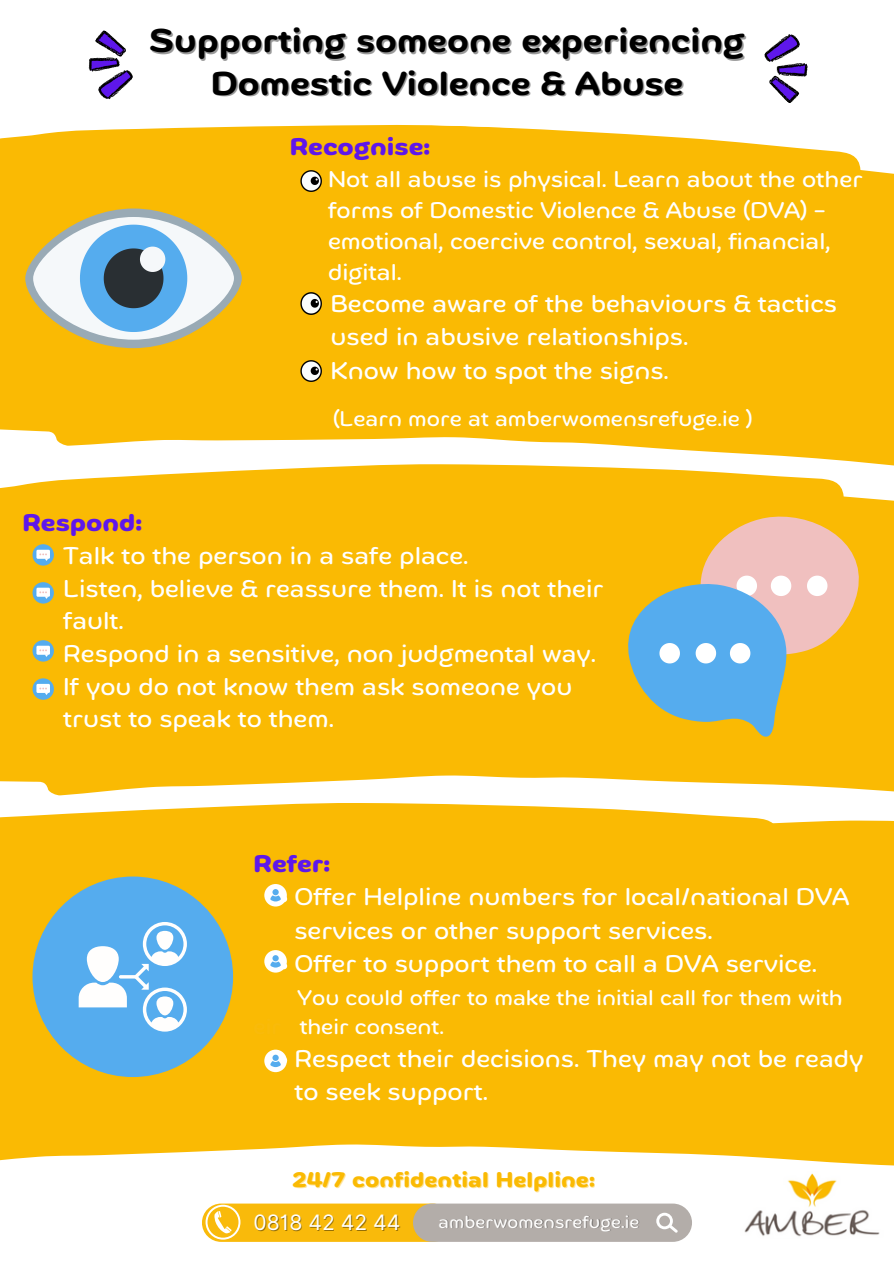
<style>
.page{position:relative;width:894px;height:1264px;background:#fff}
.page>*{position:absolute;margin:0;border:0;box-sizing:border-box;transform-origin:0 0}
.t1{font:600 33px/42.8px "Mommi";color:#000;text-align:center}
.t2{font:24px/32.7px "Mommi";color:#fff}
.t3{font:700 24px "Mommi";color:#5e17eb}
.t4{font:22.5px/31px "Mommi";color:#fff}
.t5{font:700 21.15px "Mommi";letter-spacing:.005em;color:#faba03}
.t6{font:21.15px "Inter";color:#fff}
.t7{font:21px/29.4px "Mommi";color:#fff}
.t8{font:17.25px "Mommi";color:#fffefd}
.s1{color:#f9ba0b}
</style>
<div class="page">
<svg style="left:0;top:803px;width:766px;height:17px;fill:#faba03"></svg>
<div style="left:0;top:820px;width:893px;height:346px;background:#faba03"></div>
<div style="left:0;top:473px;width:893px;height:323px;background:#faba03"></div>
<svg style="left:0;top:124px;width:893px;height:349px;background:#fac11e"></svg>
<svg style="left:764px;top:34px;width:44px;height:69px"></svg>
<svg style="left:88px;top:30px;width:45px;height:70px"></svg>
<div style="left:202px;top:1203px;width:250px;height:38px;background:#f9ba0b;border-radius:19px"></div>
<svg style="left:205px;top:1204px;width:35px;height:35px"></svg>
<div style="left:207px;top:1206px;width:31px;height:31px;background:#f9ba0b;border-radius:50%"></div>
<svg style="left:210px;top:1210px;width:22px;height:23px"></svg>
<div style="left:413px;top:1203px;width:278px;height:38px;background:#b3ada9;border-radius:19px"></div>
<svg style="left:656px;top:1212px;width:21px;height:20px"></svg>
<div style="left:614px;top:820px;width:279px;height:166px;background:#faba03"></div>
<img style="left:744px;top:1173px;width:136px;height:64px">
<svg style="left:25px;top:208px;width:216px;height:140px;background:#bbaf75"></svg>
<svg style="left:33px;top:217px;width:201px;height:123px;fill:#f5f8fa"></svg>
<svg style="left:80px;top:225px;width:107px;height:107px"></svg>
<svg style="left:619px;top:510px;width:248px;height:228px;background:#c6b97c"></svg>
<div style="left:32px;top:876px;width:201px;height:201px;background:#55acee;border-radius:50%"></div>
<svg style="left:79px;top:922px;width:108px;height:110px"></svg>
<img style="left:299px;top:170px;width:23px;height:21px">
<img style="left:299px;top:293px;width:23px;height:21px">
<img style="left:299px;top:360px;width:23px;height:22px">
<div style="left:32px;top:544px;width:22px;height:21px;background:#55acee;border-radius:50%"></div>
<div style="left:36px;top:549px;width:14px;height:10px;background:#fff"></div>
<svg style="left:39px;top:553px;width:10px;height:8px"></svg>
<div style="left:32px;top:582px;width:22px;height:21px;background:#55acee;border-radius:50%"></div>
<div style="left:36px;top:587px;width:14px;height:9px;background:#fff"></div>
<svg style="left:39px;top:587px;width:10px;height:11px"></svg>
<svg style="left:32px;top:640px;width:22px;height:21px"></svg>
<div style="left:36px;top:645px;width:14px;height:9px;background:#fff"></div>
<svg style="left:39px;top:649px;width:10px;height:10px"></svg>
<svg style="left:32px;top:678px;width:22px;height:21px"></svg>
<div style="left:36px;top:684px;width:14px;height:9px;background:#fff"></div>
<svg style="left:39px;top:687px;width:10px;height:8px"></svg>
<div style="left:264px;top:884px;width:23px;height:22px;background:#fff;border-radius:50%"></div>
<svg style="left:270px;top:889px;width:17px;height:13px"></svg>
<div style="left:264px;top:950px;width:23px;height:22px;background:#fff;border-radius:50%"></div>
<svg style="left:270px;top:955px;width:17px;height:14px"></svg>
<svg style="left:264px;top:1049px;width:23px;height:23px"></svg>
<svg style="left:270px;top:1054px;width:17px;height:13px"></svg>
<h1 class="t1" style="left:149px;top:21px;width:596px">Supporting someone experiencing<br>Domestic Violence &amp; Abuse</h1>
<p class="t3" style="left:289px;top:136px;width:142px">Recognise:</p>
<p class="t4" style="left:328px;top:165px;width:536px">Not all abuse is physical. Learn about the other forms of Domestic Violence &amp; Abuse (DVA) – emotional, coercive control, sexual, financial, digital.</p>
<p class="t2" style="left:330px;top:289px;width:507px">Become aware of the behaviours &amp; tactics used in abusive relationships.<br>Know how to spot the signs.</p>
<p class="t3" style="left:22px;top:512px;width:121px">Respond:</p>
<p class="t7" style="left:333px;top:404px;width:421px">(Learn more at amberwomensrefuge.ie )</p>
<p class="t2" style="left:63px;top:540px;width:541px">Talk to the person in a safe place.<br>Listen, believe &amp; reassure them. It is not their fault.<br>Respond in a sensitive, non judgmental way.<br>If you do not know them ask someone you trust to speak to them.</p>
<p class="t3" style="left:253px;top:852px;width:78px">Refer:</p>
<p class="t2" style="left:294px;top:881px;width:556px;line-height:33.6px">Offer Helpline numbers for local/national DVA services or other support services.<br>Offer to support them to call a DVA service.</p>
<p class="t7" style="left:253px;top:983px;width:590px;text-indent:43px">You could offer to make the initial call for them with <span class="s1">eir</span> their consent.</p>
<p class="t2" style="left:294px;top:1042px;width:570px;line-height:33.6px">Respect their decisions. They may not be ready to seek support.</p>
<p class="t5" style="left:292px;top:1169px;width:304px">24/7 confidential Helpline:</p>
<p class="t8" style="left:438px;top:1213px;width:202px">amberwomensrefuge.ie</p>
<p class="t6" style="left:253px;top:1209px;width:148px">0818 42 42 44</p>
</div>
